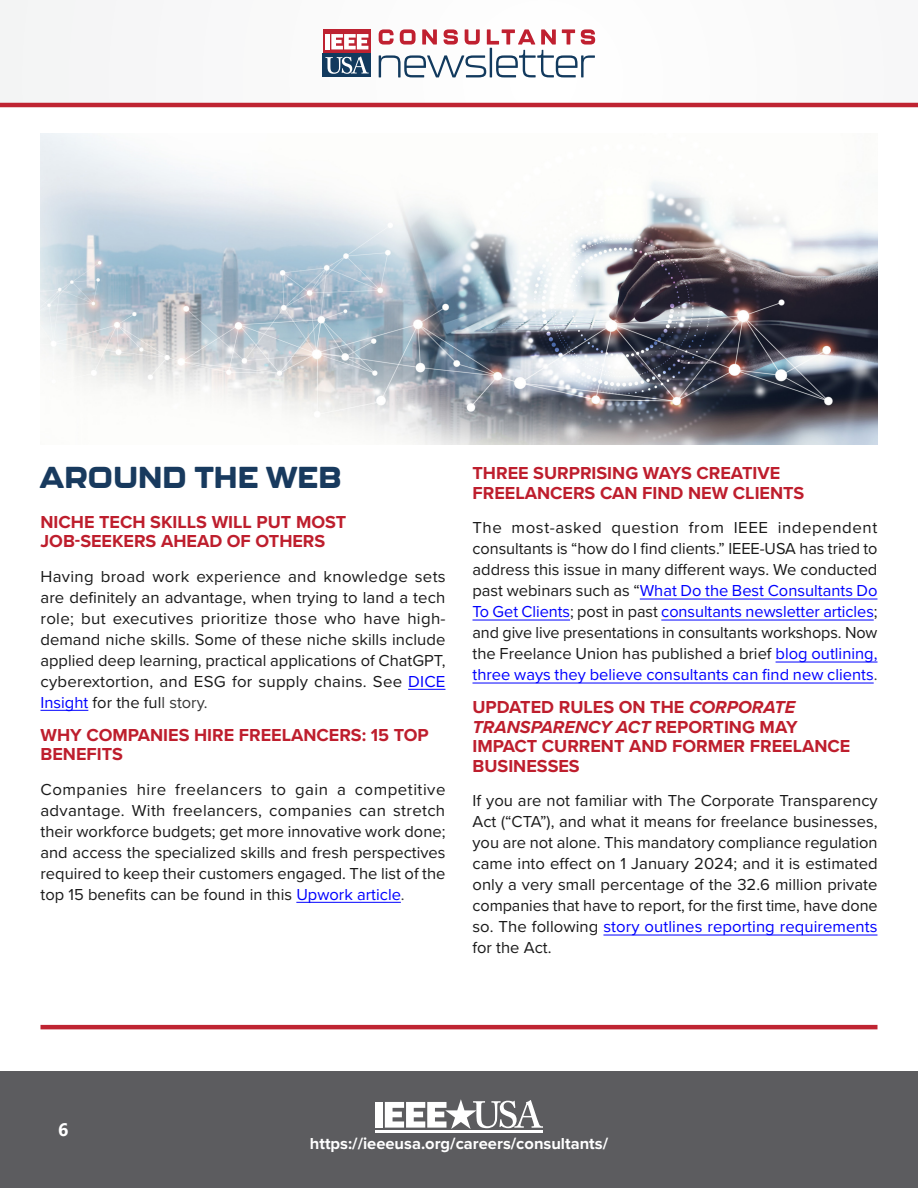
<style>
.page{position:relative;width:918px;height:1188px;background:#fff}
.page>*{position:absolute;margin:0;border:0;box-sizing:border-box;transform-origin:0 0}
.Titulus{font:800 30px "Kallisto";color:#183a5e}
.subheader{font:700 18px/19.5px "Proxima Nova";color:#be1e2d}
.t1{font:700 18px "Segoe UI";color:#fff}
.Paragraph{font:16.5px/21px "Proxima Nova";color:#1a1a1a;text-align:justify}
.t2{font:700 16.5px "Proxima Nova";color:#fff}
.s1{color:#00f}
.s2{color:#383838}
.s3{font-style:italic}
</style>
<div class="page">
<div style="left:0;top:0;width:918px;height:104px;background:#f9f9f9"></div>
<div style="left:0;top:1071px;width:918px;height:117px;background:#5c5c5f"></div>
<div style="left:375px;top:1102px;width:8px;height:26px;background:#fff"></div>
<hr style="left:375px;top:1130px;width:72px;height:3px;background:#fff">
<svg style="left:385px;top:1099px;width:158px;height:30px"></svg>
<hr style="left:447px;top:1130px;width:96px;height:3px;background:#fff">
<div style="left:323px;top:29px;width:48px;height:48px;background:#be2231"></div>
<div style="left:323px;top:53px;width:48px;height:24px;background:#123a5e"></div>
<div style="left:325px;top:34px;width:5px;height:15px;background:#fff"></div>
<svg style="left:331px;top:34px;width:37px;height:15px"></svg>
<svg style="left:325px;top:56px;width:44px;height:18px"></svg>
<svg style="left:379px;top:29px;width:216px;height:48px"></svg>
<hr style="left:0;top:103px;width:918px;height:4px;background:#bf2432">
<hr style="left:408px;top:689px;width:37px;height:1px;background:#00f">
<hr style="left:40px;top:710px;width:48px;height:1px;background:#00f">
<hr style="left:296px;top:902px;width:105px;height:1px;background:#00f">
<hr style="left:640px;top:599px;width:237px;height:1px;background:#00f">
<hr style="left:472px;top:620px;width:98px;height:1px;background:#00f">
<hr style="left:661px;top:620px;width:213px;height:1px;background:#00f">
<hr style="left:776px;top:662px;width:102px;height:1px;background:#00f">
<hr style="left:472px;top:683px;width:402px;height:1px;background:#00f">
<hr style="left:603px;top:935px;width:274px;height:1px;background:#00f">
<img style="left:40px;top:134px;width:838px;height:311px">
<hr style="left:40px;top:1025px;width:838px;height:4px;background:#bf2432">
<p class="Titulus" style="left:40px;top:459px;width:303px">AROUND THE WEB</p>
<p class="subheader" style="left:40px;top:512px;width:307px">NICHE TECH SKILLS WILL PUT MOST<br>JOB-SEEKERS AHEAD OF OTHERS</p>
<p class="Paragraph" style="left:40px;top:565px;width:407px">Having broad work experience and knowledge sets are definitely an advantage, when trying to land a tech role; but executives prioritize those who have high&shy;demand niche skills. Some of these niche skills include applied deep learning, practical applications of ChatGPT, cyberextortion, and ESG for supply chains. See <span class="s1">DICE Insight</span> for the ful<span class="s2">l story.</span></p>
<p class="subheader" style="left:40px;top:725px;width:390px">WHY COMPANIES HIRE FREELANCERS: 15 TOP<br>BENEFITS</p>
<p class="Paragraph" style="left:40px;top:778px;width:407px">Companies hire freelancers to gain a competitive advantage. With freelancers, companies can stretch their workforce budgets; get more innovative work done; and access the specialized skills and fresh perspectives required to keep their customers engaged. The list of the top 15 benefits can be found in this <span class="s1">Upwork article</span><span class="s2">.</span></p>
<p class="subheader" style="left:472px;top:463px;width:333px">THREE SURPRISING WAYS CREATIVE<br>FREELANCERS CAN FIND NEW CLIENTS</p>
<p class="Paragraph" style="left:472px;top:517px;width:407px">The most-asked question from IEEE independent consultants is “how do I find clients.” IEEE-USA has tried to address this issue in many different ways. We conducted past webinars such as “<span class="s1">What Do the Best Consultants Do To Get Clients</span>; post in past <span class="s1">consultants newsletter articles</span>; and give live presentations in consultants workshops. Now the Freelance Union has published a brief <span class="s1">blog outlining, three ways they believe consultants can find new clients</span><span class="s2">.</span></p>
<p class="subheader" style="left:472px;top:697px;width:379px">UPDATED RULES ON THE <span class="s3">CORPORATE<br>TRANSPARENCY ACT</span> REPORTING MAY<br>IMPACT CURRENT AND FORMER FREELANCE<br>BUSINESSES</p>
<p class="Paragraph" style="left:472px;top:790px;width:407px">If you are not familiar with The Corporate Transparency Act (“CTA”), and what it means for freelance businesses, you are not alone. This mandatory compliance regulation came into effect on 1 January 2024; and it is estimated only a very small percentage of the 32.6 million private companies that have to report, for the first time, have done so. The following <span class="s1">story outlines reporting requirements </span>for the Act.</p>
<p class="t1" style="left:58px;top:1113px;width:12px">6</p>
<p class="t2" style="left:310px;top:1131px;width:300px">https://ieeeusa.org/careers/consultants/</p>
</div>
